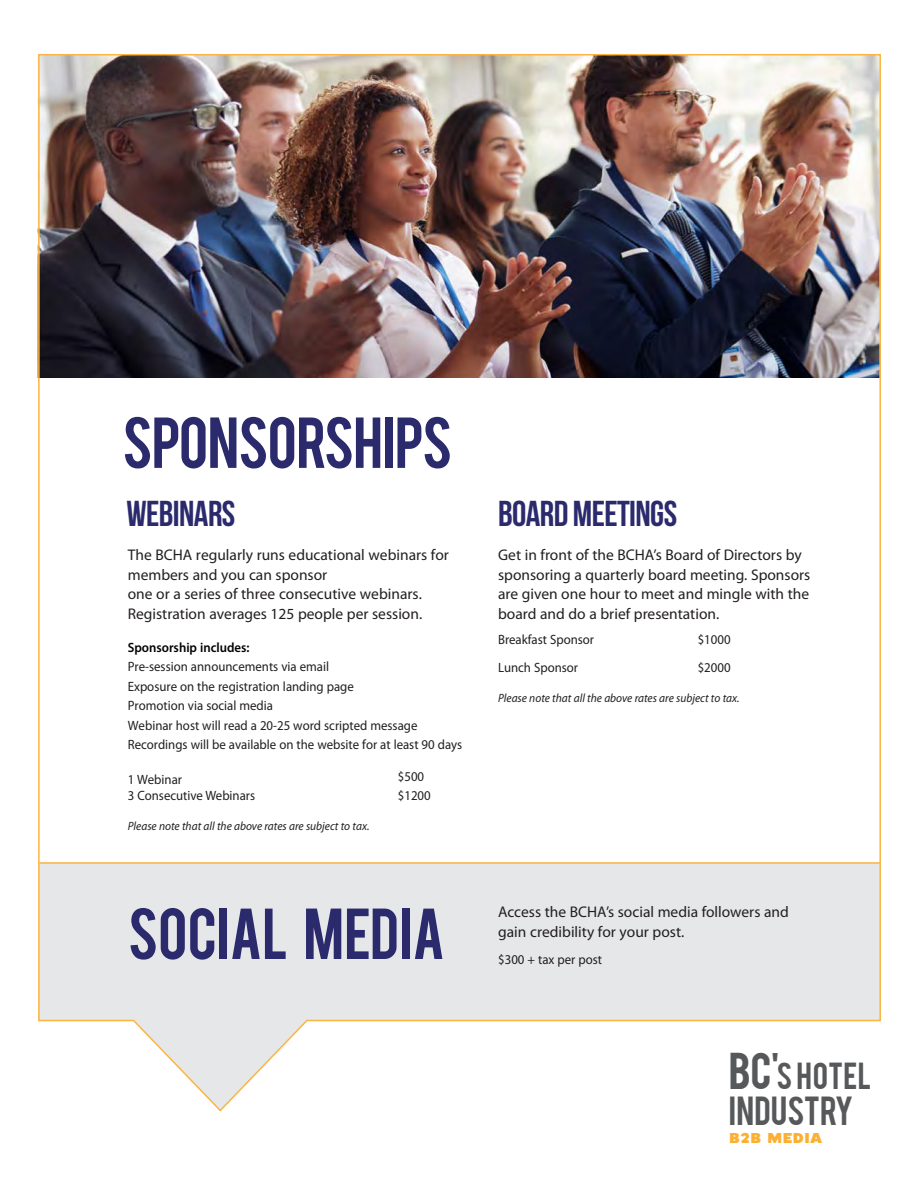
<style>
.page{position:relative;width:918px;height:1188px;background:#fff}
.page>*{position:absolute;margin:0;border:0;box-sizing:border-box;transform-origin:0 0}
.Body_text{font:56.55px "Bebas";letter-spacing:-.01em;color:#2a2a6d}
.body{font:700 36px "Bebas Neue";letter-spacing:-.015em;color:#2a2a6d}
.Body_text-2{font:31.95px "Bebas";color:#57585a}
.Body_text-3{font:29.7px "Bebas";letter-spacing:.01em;color:#57585a}
.t1{font:900 19.95px "Gordon";color:#fbb033}
.body-2{font:15.45px/19.6px "Myriad Pro";color:#231f20}
.body-3{font:13.5px/19.5px "Myriad Pro";color:#231f20;scale:.95 1}
.body-4{font:italic 12px "Myriad Pro";color:#231f20;scale:.95 1}
.s1{font-weight:600;color:#000}
.s2{font-size:40.65px}
</style>
<div class="page">
<img style="left:37px;top:54px;width:844px;height:1058px">
<hr style="left:40px;top:862px;width:841px;height:2px;background:#fcb442">
<p class="Body_text" style="left:122px;top:402px;width:332px">SPONSORSHIPS</p>
<p class="body" style="left:127px;top:494px;width:110px">WEBINARS</p>
<p class="body-2" style="left:128px;top:545px;width:323px">The BCHA regularly runs educational webinars for members and you can sponsor<br>one or a series of three consecutive webinars.<br>Registration averages 125 people per session.</p>
<p class="body-3" style="left:128px;top:638px;width:354px"><span class="s1">Sponsorship includes:<br></span>Pre-session announcements via email<br>Exposure on the registration landing page<br>Promotion via social media<br>Webinar host will read a 20-25 word scripted message Recordings will be available on the website for at least 90 days</p>
<p class="body-3" style="left:128px;top:772px;width:136px;line-height:15.9px">1 Webinar<br>3 Consecutive Webinars</p>
<p class="body-4" style="left:128px;top:820px;width:256px">Please note that all the above rates are subject to tax.</p>
<p class="body-3" style="left:398px;top:767px;width:29px">$500</p>
<p class="body-3" style="left:398px;top:786px;width:36px">$1200</p>
<p class="Body_text" style="left:128px;top:893px;width:319px">SOCIAL MEDIA</p>
<p class="body" style="left:498px;top:494px;width:180px">BOARD MEETINGS</p>
<p class="body-2" style="left:498px;top:545px;width:314px">Get in front of the BCHA’s Board of Directors by sponsoring a quarterly board meeting. Sponsors are given one hour to meet and mingle with the board and do a brief presentation.</p>
<p class="body-3" style="left:498px;top:630px;width:103px">Breakfast Sponsor</p>
<p class="body-3" style="left:698px;top:630px;width:36px">$1000</p>
<p class="body-3" style="left:498px;top:658px;width:86px">Lunch Sponsor</p>
<p class="body-3" style="left:698px;top:658px;width:36px">$2000</p>
<p class="body-4" style="left:498px;top:691px;width:256px">Please note that all the above rates are subject to tax.</p>
<p class="body-2" style="left:498px;top:903px;width:292px">Access the BCHA’s social media followers and gain credibility for your post.</p>
<p class="body-3" style="left:498px;top:950px;width:111px">$300 + tax per post</p>
<p class="Body_text-3" style="left:729px;top:1054px;width:144px"><span class="s2">BC'</span>S HOTEL</p>
<p class="Body_text-2" style="left:729px;top:1088px;width:126px">INDUSTRY</p>
<p class="t1" style="left:729px;top:1128px;width:95px">b2b media</p>
</div>
